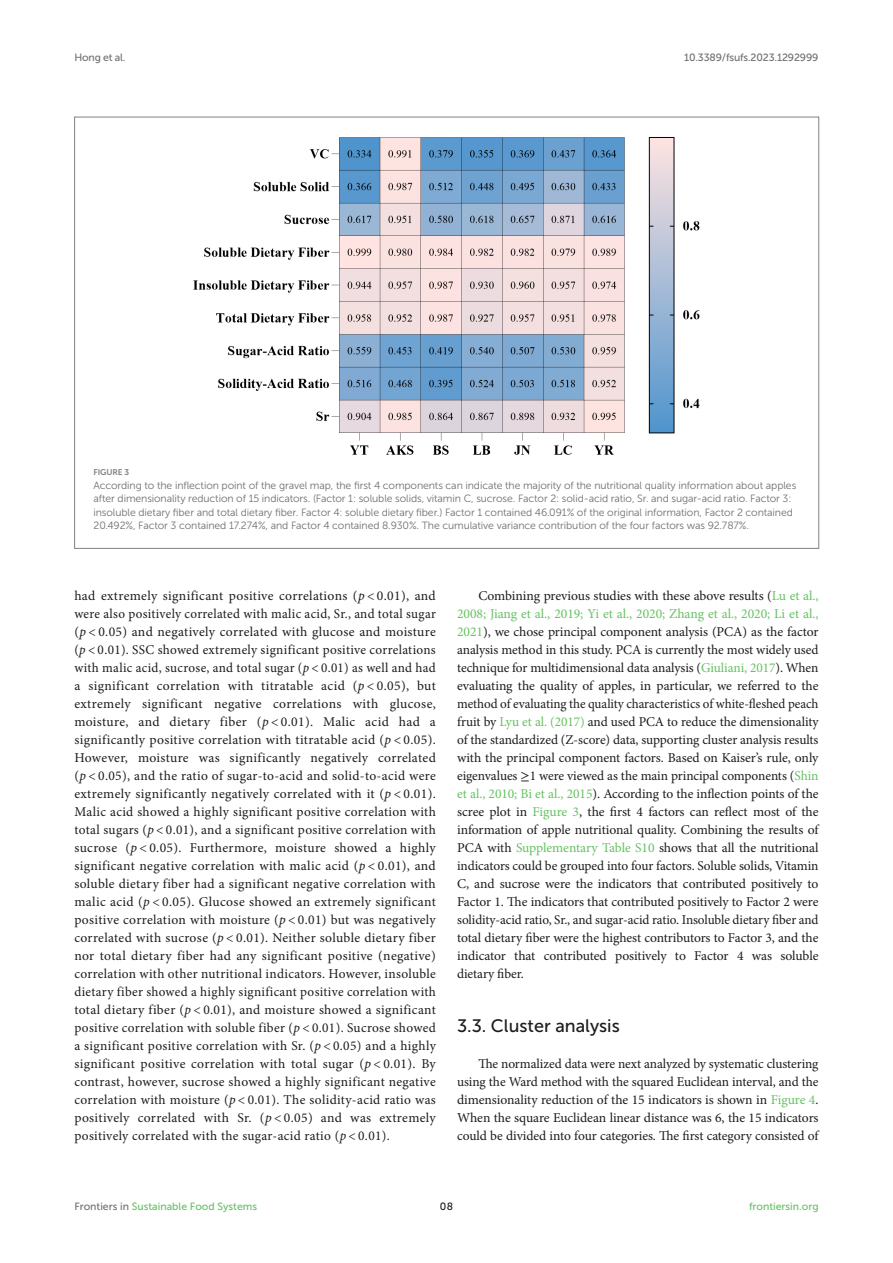
<style>
.page{position:relative;width:893px;height:1263px;background:#fff}
.page>*{position:absolute;margin:0;border:0;box-sizing:border-box;transform-origin:0 0}
.HEAD_2{font:18px "Museo Sans 500";color:#1b1c1b}
.TEXT_FLUSH{font:13.5px/18px "Minion Pro";letter-spacing:.005em;color:#1b1c1b;text-align:justify}
.TEXT{font:13.5px/18px "Minion Pro";letter-spacing:-.01em;color:#1b1c1b;text-align:justify}
.FIG_LEG{font:10.5px/13.5px "Museo Sans 300";letter-spacing:-.01em;color:#706f70}
.t1{font:10.5px "Museo Sans 500";color:#65c161}
.t2{font:10.5px "Museo Sans 500";letter-spacing:-.015em;color:#706f70}
.t3{font:10.5px "Museo Sans 500";color:#1b1c1b}
.FIG_HD{font:8.25px "Museo Sans 700";letter-spacing:-.01em;color:#7e7f7f}
.s1{font-style:italic}
.s2{color:#65c161}
.s3{font-family:"STIX General"}
.s4{color:#706f70}
</style>
<div class="page">
<img style="left:193px;top:137px;width:507px;height:318px">
<p class="t2" style="left:74px;top:51px;width:53px">Hong et al.</p>
<p class="t2" style="left:684px;top:51px;width:136px">10.3389/fsufs.2023.1292999</p>
<p class="FIG_HD" style="left:94px;top:468px;width:37px">FIGURE 3</p>
<p class="FIG_LEG" style="left:94px;top:479px;width:704px">According to the inflection point of the gravel map, the first 4 components can indicate the majority of the nutritional quality information about apples after dimensionality reduction of 15 indicators. (Factor 1: soluble solids, vitamin C, sucrose. Factor 2: solid-acid ratio, Sr. and sugar-acid ratio. Factor 3: insoluble dietary fiber and total dietary fiber. Factor 4: soluble dietary fiber.) Factor 1 contained 46.091% of the original information, Factor 2 contained 20.492%, Factor 3 contained 17.274%, and Factor 4 contained 8.930%. The cumulative variance contribution of the four factors was 92.787%.</p>
<p class="TEXT_FLUSH" style="left:74px;top:587px;width:363px">had extremely significant positive correlations (<span class="s1">p</span> &lt; 0.01), and were also positively correlated with malic acid, Sr., and total sugar (<span class="s1">p</span> &lt; 0.05) and negatively correlated with glucose and moisture (<span class="s1">p</span> &lt; 0.01). SSC showed extremely significant positive correlations with malic acid, sucrose, and total sugar (<span class="s1">p</span> &lt; 0.01) as well and had a significant correlation with titratable acid (<span class="s1">p</span> &lt; 0.05), but extremely significant negative correlations with glucose, moisture, and dietary fiber (<span class="s1">p</span> &lt; 0.01). Malic acid had a significantly positive correlation with titratable acid (<span class="s1">p</span> &lt; 0.05).<br>However, moisture was significantly negatively correlated (<span class="s1">p</span> &lt; 0.05), and the ratio of sugar-to-acid and solid-to-acid were extremely significantly negatively correlated with it (<span class="s1">p</span> &lt; 0.01).<br>Malic acid showed a highly significant positive correlation with total sugars (<span class="s1">p</span> &lt; 0.01), and a significant positive correlation with sucrose (<span class="s1">p</span> &lt; 0.05). Furthermore, moisture showed a highly significant negative correlation with malic acid (<span class="s1">p</span> &lt; 0.01), and soluble dietary fiber had a significant negative correlation with malic acid (<span class="s1">p</span> &lt; 0.05). Glucose showed an extremely significant positive correlation with moisture (<span class="s1">p</span> &lt; 0.01) but was negatively correlated with sucrose (<span class="s1">p</span> &lt; 0.01). Neither soluble dietary fiber nor total dietary fiber had any significant positive (negative) correlation with other nutritional indicators. However, insoluble dietary fiber showed a highly significant positive correlation with total dietary fiber (<span class="s1">p</span> &lt; 0.01), and moisture showed a significant positive correlation with soluble fiber (<span class="s1">p</span> &lt; 0.01). Sucrose showed a significant positive correlation with Sr. (<span class="s1">p</span> &lt; 0.05) and a highly significant positive correlation with total sugar (<span class="s1">p</span> &lt; 0.01). By contrast, however, sucrose showed a highly significant negative correlation with moisture (<span class="s1">p</span> &lt; 0.01). The solidity-acid ratio was positively correlated with Sr. (<span class="s1">p</span> &lt; 0.05) and was extremely positively correlated with the sugar-acid ratio (<span class="s1">p</span> &lt; 0.01).</p>
<p class="TEXT" style="left:457px;top:587px;width:363px;text-indent:21px">Combining previous studies with these above results (<span class="s2">Lu et al., 2008; Jiang et al., 2019; Yi et al., 2020; Zhang et al., 2020; Li et al., 2021</span>), we chose principal component analysis (PCA) as the factor analysis method in this study. PCA is currently the most widely used technique for multidimensional data analysis (<span class="s2">Giuliani, 2017</span>). When evaluating the quality of apples, in particular, we referred to the method of evaluating the quality characteristics of white-fleshed peach fruit by <span class="s2">Lyu et al. (2017)</span> and used PCA to reduce the dimensionality of the standardized (Z-score) data, supporting cluster analysis results with the principal component factors. Based on Kaiser’s rule, only eigenvalues <span class="s3">≥</span>1 were viewed as the main principal components (<span class="s2">Shin et al., 2010; Bi et al., 2015</span>). According to the inflection points of the scree plot in <span class="s2">Figure 3</span>, the first 4 factors can reflect most of the information of apple nutritional quality. Combining the results of PCA with <span class="s2">Supplementary Table S10</span> shows that all the nutritional indicators could be grouped into four factors. Soluble solids, Vitamin C, and sucrose were the indicators that contributed positively to Factor 1. The indicators that contributed positively to Factor 2 were solidity-acid ratio, Sr., and sugar-acid ratio. Insoluble dietary fiber and total dietary fiber were the highest contributors to Factor 3, and the indicator that contributed positively to Factor 4 was soluble dietary fiber.</p>
<p class="HEAD_2" style="left:457px;top:1016px;width:164px">3.3. Cluster analysis</p>
<p class="TEXT_FLUSH" style="left:457px;top:1055px;width:363px;text-indent:21px">The normalized data were next analyzed by systematic clustering using the Ward method with the squared Euclidean interval, and the dimensionality reduction of the 15 indicators is shown in <span class="s2">Figure 4</span>.<br>When the square Euclidean linear distance was 6, the 15 indicators could be divided into four categories. The first category consisted of</p>
<p class="t1" style="left:74px;top:1200px;width:184px"><span class="s4">Frontiers in</span> Sustainable Food Systems</p>
<p class="t3" style="left:440px;top:1200px;width:15px">08</p>
<p class="t1" style="left:749px;top:1200px;width:71px">frontiersin.org</p>
</div>
